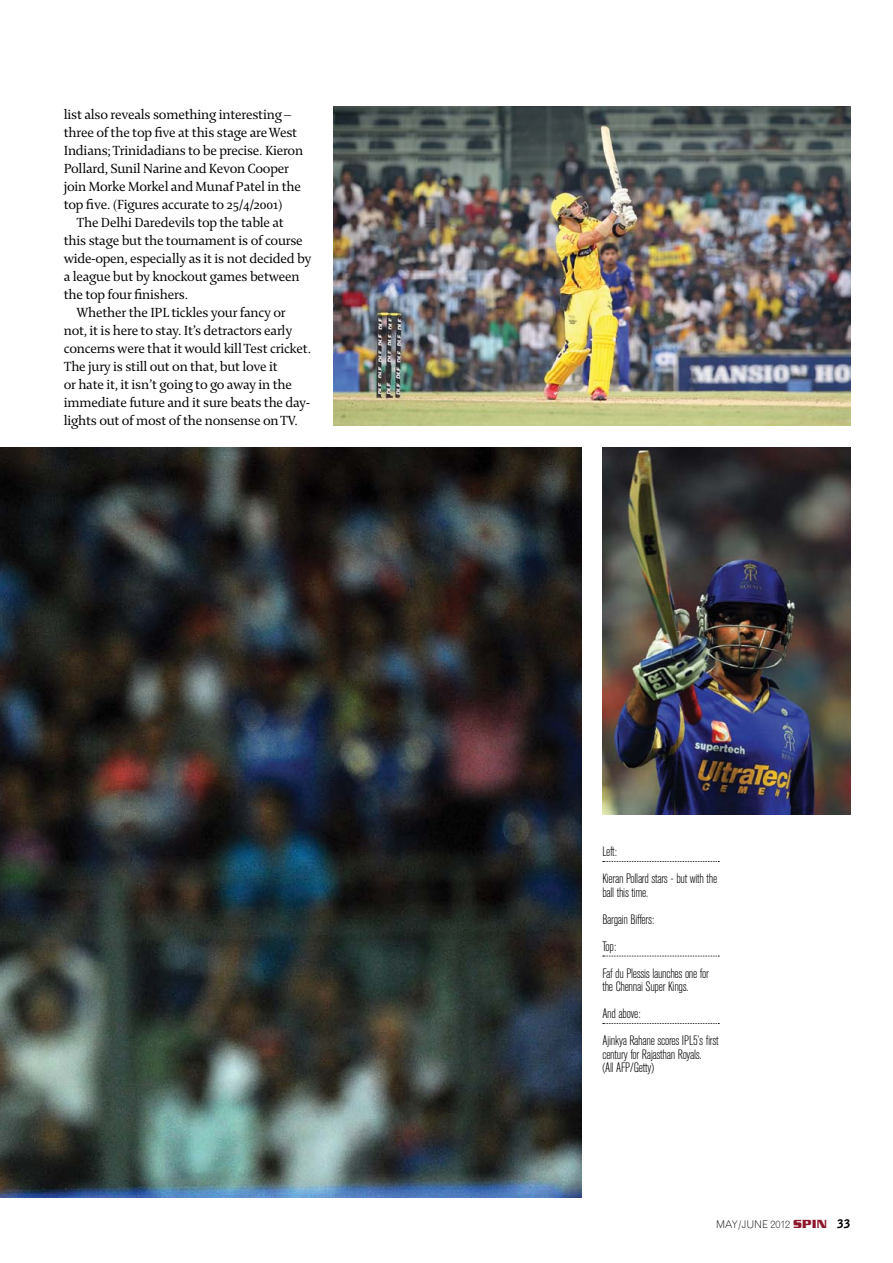
<style>
.page{position:relative;width:893px;height:1263px;background:#fff}
.page>*{position:absolute;margin:0;border:0;box-sizing:border-box;transform-origin:0 0}
.t1{font:14.25px/18px "Enigma 2";letter-spacing:-.02em;color:#000}
.t2{font:300 condensed 13.5px/27px "Akzidenz Grotesk BE";letter-spacing:-.02em;color:#000}
.t3{font:300 10.5px "Grotesque";letter-spacing:-.01em;color:#000}
.s1{font-family:"Serpentine";font-weight:700;font-size:12.75px;color:#8d182c}
.s2{font-weight:900;font-size:11.55px}
</style>
<div class="page">
<img style="left:0;top:448px;width:581px;height:749px">
<img style="left:333px;top:106px;width:517px;height:320px">
<img style="left:602px;top:448px;width:248px;height:366px">
<svg style="left:603px;top:861px;width:116px;height:1px"></svg>
<svg style="left:603px;top:956px;width:116px;height:1px"></svg>
<svg style="left:603px;top:1023px;width:116px;height:1px"></svg>
<p class="t1" style="left:64px;top:105px;width:241px">list also reveals something interesting – three of the top five at this stage are West Indians; Trinidadians to be precise. Kieron Pollard, Sunil Narine and Kevon Cooper join Morke Morkel and Munaf Patel in the top five. (Figures accurate to 25/4/2001)</p>
<p class="t1" style="left:77px;top:213px;width:209px">The Delhi Daredevils top the table at</p>
<p class="t1" style="left:64px;top:231px;width:241px">this stage but the tournament is of course</p>
<p class="t1" style="left:64px;top:249px;width:249px">wide-open, especially as it is not decided by</p>
<p class="t1" style="left:64px;top:267px;width:238px">a league but by knockout games between</p>
<p class="t1" style="left:64px;top:285px;width:126px">the top four finishers.</p>
<p class="t1" style="left:77px;top:303px;width:211px">Whether the IPL tickles your fancy or</p>
<p class="t1" style="left:64px;top:321px;width:230px">not, it is here to stay. It’s detractors early</p>
<p class="t1" style="left:64px;top:339px;width:249px">concerns were that it would kill Test cricket.</p>
<p class="t1" style="left:64px;top:357px;width:216px">The jury is still out on that, but love it</p>
<p class="t1" style="left:64px;top:375px;width:230px">or hate it, it isn’t going to go away in the</p>
<p class="t1" style="left:64px;top:393px;width:248px">immediate future and it sure beats the day-</p>
<p class="t1" style="left:64px;top:411px;width:236px">lights out of most of the nonsense on TV.</p>
<p class="t2" style="left:602px;top:839px;width:116px">Left:<br>Kieran Pollard stars - but with the</p>
<p class="t2" style="left:602px;top:879px;width:108px">ball this time.<br>Bargain Biffers:<br>Top:<br>Faf du Plessis launches one for</p>
<p class="t2" style="left:602px;top:974px;width:118px">the Chennai Super Kings.<br>And above:<br>Ajinkya Rahane scores IPL5’s first</p>
<p class="t2" style="left:602px;top:1048px;width:101px;line-height:13.5px">century for Rajasthan Royals. (All AFP/Getty)</p>
<p class="t3" style="left:716px;top:1218px;width:136px">MAY/JUNE 2012 <span class="s1">Spin</span> <span class="s2">33</span></p>
</div>
